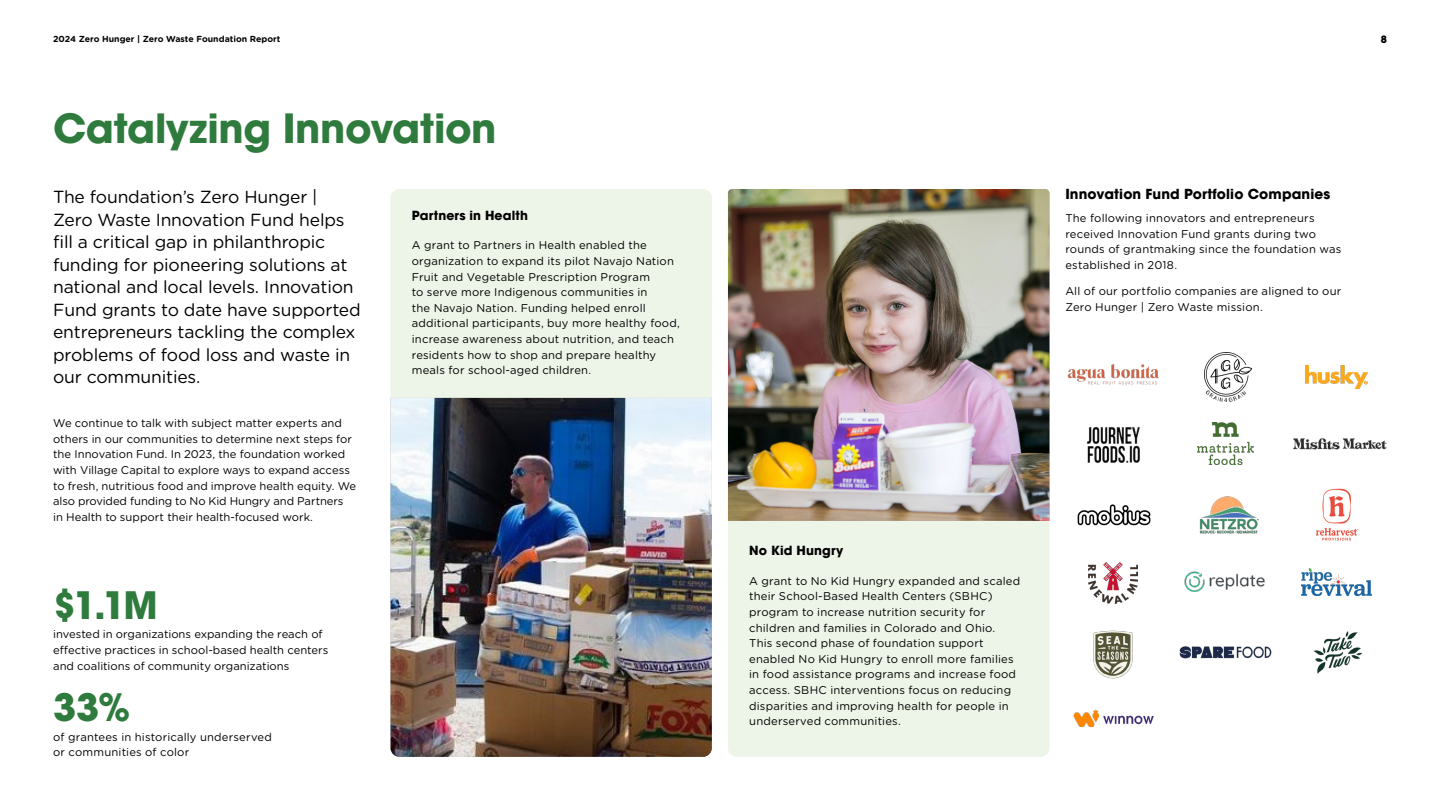
<style>
.page{position:relative;width:1440px;height:810px;background:#fff}
.page>*{position:absolute;margin:0;border:0;box-sizing:border-box;transform-origin:0 0}
.HEADER_1_NEW{font:700 40px "ITC Avant Garde Std";letter-spacing:-.01em;color:#2e7b3d}
.HEADER_1_SUBS{font:700 37.5px "ITC Avant Garde Std";color:#2e7b3d}
.INTRO_NEW{font:17.5px/22.5px "Gotham Rounded";letter-spacing:-.01em;color:#000}
.HEADER_2_NEW{font:700 13.75px "ITC Avant Garde Std";letter-spacing:.01em;color:#000}
.HEADER_3_NEW{font:700 12.5px "ITC Avant Garde Std";letter-spacing:.015em;color:#000}
.BODY_COPY_NEW{font:11.25px/15.6px "Gotham Rounded";letter-spacing:.01em;color:#000}
.t1{font:700 10px "ITC Avant Garde Std";color:#000}
.t2{font:700 8.75px "Gotham Rounded";color:#000}
</style>
<div class="page">
<div style="left:728px;top:189px;width:321px;height:568px;background:#edf4e8;border-radius:9px"></div>
<img style="left:728px;top:189px;width:321px;height:332px">
<div style="left:391px;top:189px;width:321px;height:568px;background:#edf4e8;border-radius:9px"></div>
<img style="left:391px;top:398px;width:321px;height:359px">
<img style="left:1067px;top:364px;width:92px;height:21px">
<img style="left:1205px;top:353px;width:46px;height:48px">
<img style="left:1305px;top:365px;width:63px;height:23px">
<img style="left:1087px;top:426px;width:53px;height:37px">
<img style="left:1198px;top:423px;width:56px;height:41px">
<img style="left:1293px;top:438px;width:94px;height:12px">
<img style="left:1199px;top:496px;width:60px;height:38px">
<img style="left:1089px;top:563px;width:48px;height:41px">
<img style="left:1316px;top:488px;width:43px;height:53px">
<img style="left:1077px;top:504px;width:74px;height:22px">
<img style="left:1302px;top:569px;width:70px;height:26px">
<img style="left:1093px;top:630px;width:40px;height:49px">
<img style="left:1184px;top:571px;width:81px;height:21px">
<img style="left:1179px;top:646px;width:93px;height:13px">
<img style="left:1314px;top:631px;width:48px;height:43px">
<img style="left:1073px;top:709px;width:81px;height:18px">
<p class="t2" style="left:53px;top:33px;width:229px">2024 Zero Hunger | Zero Waste Foundation Report</p>
<p class="t1" style="left:1381px;top:32px;width:8px">8</p>
<p class="HEADER_1_NEW" style="left:53px;top:102px;width:445px">Catalyzing Innovation</p>
<p class="INTRO_NEW" style="left:53px;top:185px;width:309px">The foundation’s Zero Hunger | Zero Waste Innovation Fund helps fill a critical gap in philanthropic funding for pioneering solutions at national and local levels. Innovation Fund grants to date have supported entrepreneurs tackling the complex problems of food loss and waste in our communities.</p>
<p class="BODY_COPY_NEW" style="left:53px;top:415px;width:305px">We continue to talk with subject matter experts and others in our communities to determine next steps for the Innovation Fund. In 2023, the foundation worked with Village Capital to explore ways to expand access to fresh, nutritious food and improve health equity. We also provided funding to No Kid Hungry and Partners<br>in Health to support their health-focused work.</p>
<p class="HEADER_3_NEW" style="left:412px;top:207px;width:118px">Partners in Health</p>
<p class="BODY_COPY_NEW" style="left:412px;top:237px;width:270px">A grant to Partners in Health enabled the organization to expand its pilot Navajo Nation Fruit and Vegetable Prescription Program<br>to serve more Indigenous communities in<br>the Navajo Nation. Funding helped enroll additional participants, buy more healthy food, increase awareness about nutrition, and teach residents how to shop and prepare healthy meals for school-aged children.</p>
<p class="HEADER_1_SUBS" style="left:53px;top:581px;width:106px">$1.1M</p>
<p class="BODY_COPY_NEW" style="left:53px;top:626px;width:277px">invested in organizations expanding the reach of effective practices in school-based health centers and coalitions of community organizations</p>
<p class="HEADER_1_SUBS" style="left:53px;top:683px;width:79px">33%</p>
<p class="BODY_COPY_NEW" style="left:53px;top:728px;width:220px">of grantees in historically underserved or communities of color</p>
<p class="HEADER_2_NEW" style="left:1065px;top:185px;width:266px">Innovation Fund Portfolio Companies</p>
<p class="BODY_COPY_NEW" style="left:1065px;top:210px;width:278px">The following innovators and entrepreneurs received Innovation Fund grants during two rounds of grantmaking since the foundation was established in 2018.</p>
<p class="BODY_COPY_NEW" style="left:1065px;top:283px;width:277px">All of our portfolio companies are aligned to our<br>Zero Hunger | Zero Waste mission.</p>
<p class="HEADER_3_NEW" style="left:749px;top:542px;width:96px">No Kid Hungry</p>
<p class="BODY_COPY_NEW" style="left:749px;top:572px;width:272px">A grant to No Kid Hungry expanded and scaled their School-Based Health Centers (SBHC) program to increase nutrition security for children and families in Colorado and Ohio.<br>This second phase of foundation support enabled No Kid Hungry to enroll more families in food assistance programs and increase food access. SBHC interventions focus on reducing disparities and improving health for people in underserved communities.</p>
</div>
